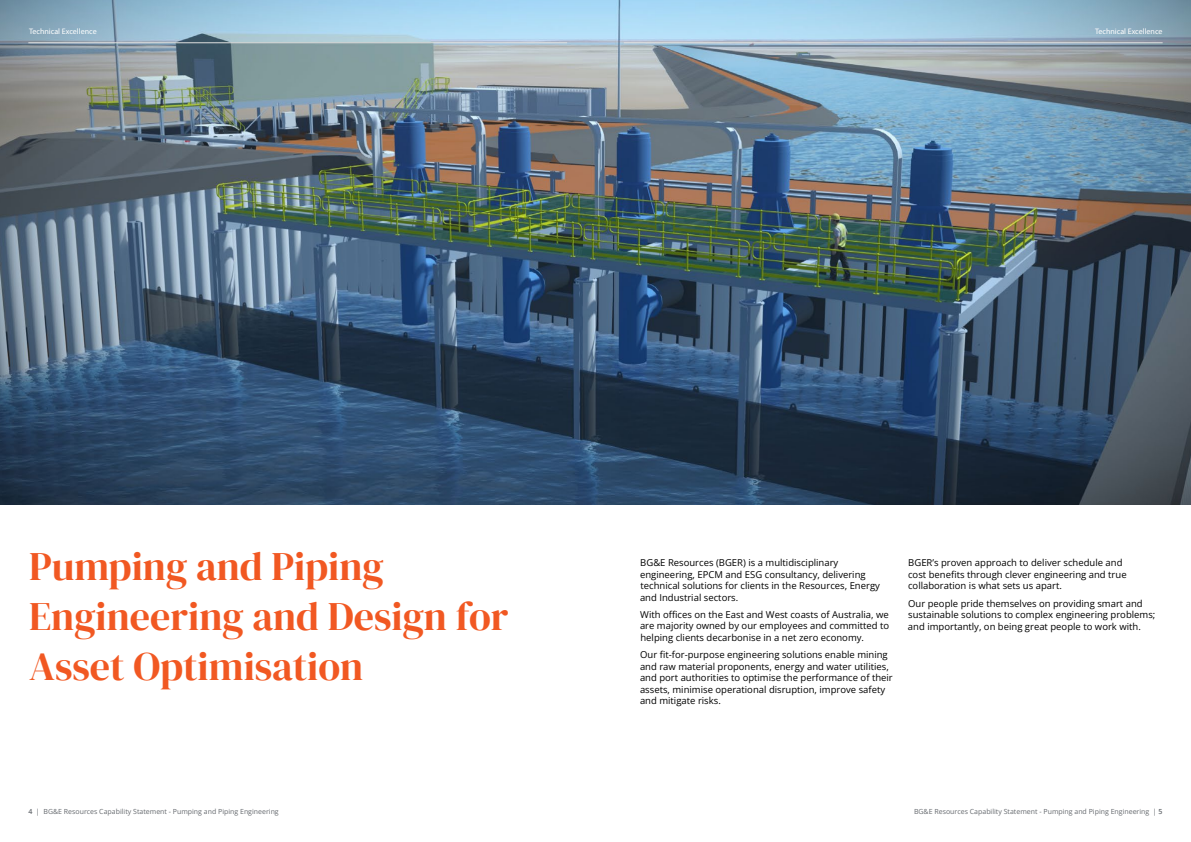
<style>
.page{position:relative;width:1191px;height:842px;background:#fff}
.page>*{position:absolute;margin:0;border:0;box-sizing:border-box;transform-origin:0 0}
.t1{font:40px/50px "DM Serif Display";color:#f15822}
.t2{font:9.5px/11.5px "Open Sans";color:#000}
.t3{font:8px "Myriad Pro";color:#fff}
.t4{font:7px "Open Sans";color:#65696e}
.s1{font-weight:600}
</style>
<div class="page">
<img style="left:0;top:0;width:1191px;height:505px">
<hr style="left:28px;top:43px;width:539px;height:1px;background:#e0e0df">
<hr style="left:624px;top:43px;width:538px;height:1px;background:#e0e0df">
<p class="t3" style="left:29px;top:27px;width:69px">Technical Excellence</p>
<p class="t3" style="left:1095px;top:27px;width:69px">Technical Excellence</p>
<h1 class="t1" style="left:29px;top:542px;width:481px">Pumping and Piping<br>Engineering and Design for<br>Asset Optimisation</h1>
<p class="t2" style="left:640px;top:557px;width:241px">BG&amp;E Resources (BGER) is a multidisciplinary engineering, EPCM and ESG consultancy, delivering technical solutions for clients in the Resources, Energy and Industrial sectors.</p>
<p class="t2" style="left:640px;top:608px;width:251px;text-align:justify">With offices on the East and West coasts of Australia, we are majority owned by our employees and committed to helping clients decarbonise in a net zero economy.</p>
<p class="t2" style="left:640px;top:649px;width:254px">Our fit-for-purpose engineering solutions enable mining and raw material proponents, energy and water utilities, and port authorities to optimise the performance of their assets, minimise operational disruption, improve safety and mitigate risks.</p>
<p class="t2" style="left:908px;top:557px;width:220px">BGER’s proven approach to deliver schedule and cost benefits through clever engineering and true collaboration is what sets us apart.</p>
<p class="t2" style="left:908px;top:597px;width:249px">Our people pride themselves on providing smart and sustainable solutions to complex engineering problems; and importantly, on being great people to work with.</p>
<p class="t4" style="left:28px;top:806px;width:252px"><span class="s1">4</span> | BG&amp;E Resources Capability Statement - Pumping and Piping Engineering</p>
<p class="t4" style="left:914px;top:806px;width:250px">BG&amp;E Resources Capability Statement - Pumping and Piping Engineering | <span class="s1">5</span></p>
</div>
